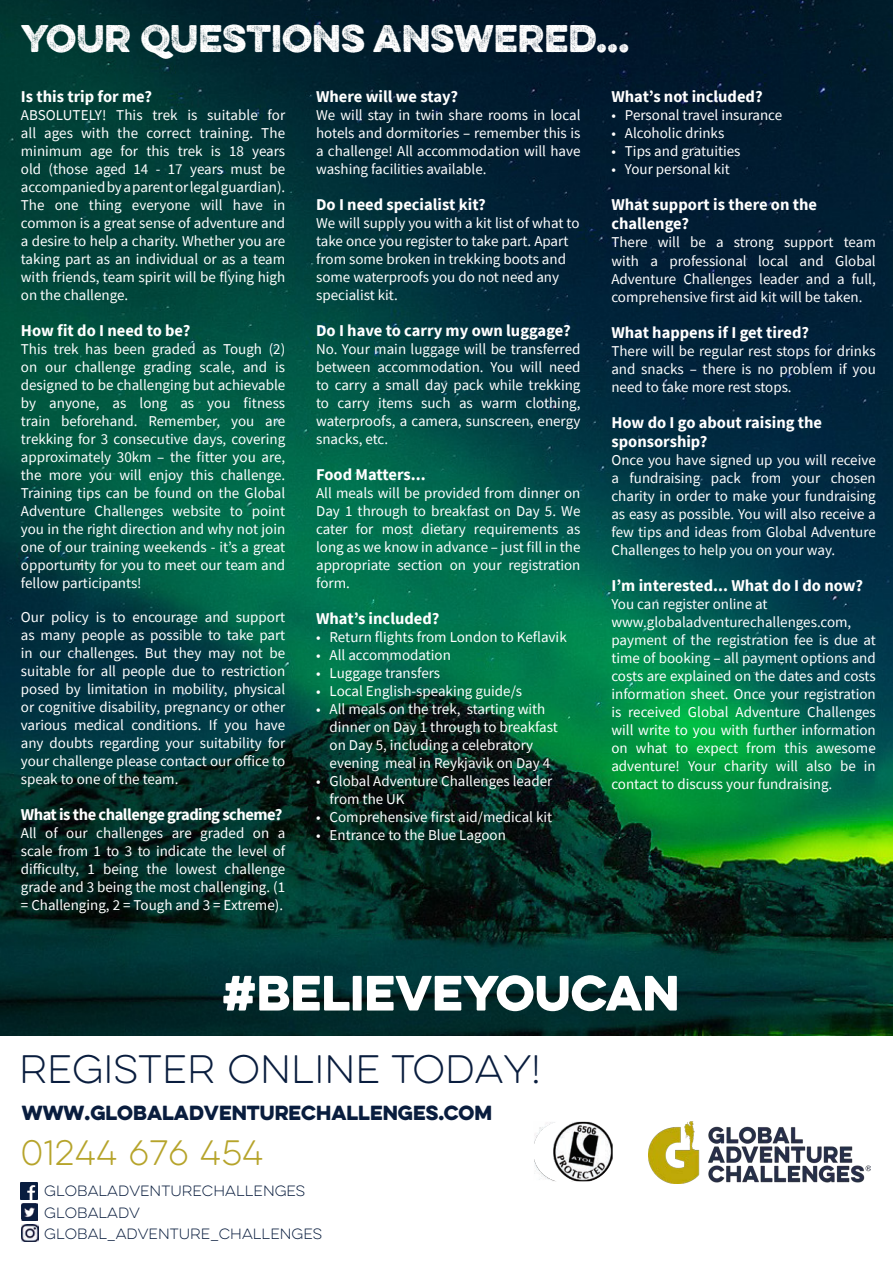
<style>
.page{position:relative;width:893px;height:1263px;background:#fff}
.page>*{position:absolute;margin:0;border:0;box-sizing:border-box;transform-origin:0 0}
.t1{font:100 35.55px "Eveleth Clean";color:#091d3e}
.t2{font:34.5px "Eveleth";color:#fff}
.t3{font:100 31.65px "Eveleth Clean";color:#b6a42b}
.t4{font:18.3px "Eveleth Clean";color:#091d3e}
.t5{font:700 16.5px/19.8px "Source Sans Pro";color:#fff}
.t6{font:700 16.5px "Source Sans Pro";letter-spacing:-.03em;color:#fff}
.t7{font:15px/18px "Source Sans Pro";color:#fff;text-align:justify}
.t8{font:100 13.35px/21px "Eveleth Clean";color:#091d3e}
</style>
<div class="page">
<img style="left:0;top:0;width:893px;height:1036px">
<img style="left:534px;top:1122px;width:19px;height:59px">
<img style="left:553px;top:1122px;width:60px;height:59px">
<svg style="left:21px;top:1183px;width:17px;height:14px"></svg>
<img style="left:21px;top:1197px;width:17px;height:3px">
<img style="left:21px;top:1204px;width:17px;height:14px">
<svg style="left:21px;top:1218px;width:18px;height:24px"></svg>
<img style="left:21px;top:1225px;width:17px;height:16px">
<img style="left:649px;top:1121px;width:222px;height:62px">
<svg style="left:223px;top:975px;width:454px;height:36px"></svg>
<p class="t2" style="left:21px;top:12px;width:610px">YOUR QUESTIONS ANSWERED...</p>
<p class="t5" style="left:611px;top:86px;width:153px">What’s not included?</p>
<p class="t7" style="left:611px;top:106px;width:172px">• Personal travel insurance</p>
<p class="t7" style="left:611px;top:124px;width:114px">• Alcoholic drinks</p>
<p class="t7" style="left:611px;top:142px;width:131px">• Tips and gratuities</p>
<p class="t7" style="left:611px;top:160px;width:120px">• Your personal kit</p>
<p class="t5" style="left:611px;top:194px;width:207px">What support is there on the challenge?</p>
<p class="t7" style="left:611px;top:233px;width:266px">There will be a strong support team with a professional local and Global Adventure Challenges leader and a full, comprehensive first aid kit will be taken.</p>
<p class="t5" style="left:611px;top:322px;width:199px">What happens if I get tired?</p>
<p class="t7" style="left:611px;top:341px;width:266px">There will be regular rest stops for drinks and snacks – there is no problem if you need to take more rest stops.</p>
<p class="t5" style="left:611px;top:412px;width:212px">How do I go about raising the sponsorship?</p>
<p class="t7" style="left:611px;top:451px;width:266px">Once you have signed up you will receive a fundraising pack from your chosen charity in order to make your fundraising as easy as possible. You will also receive a few tips and ideas from Global Adventure Challenges to help you on your way.</p>
<p class="t5" style="left:611px;top:576px;width:253px">I’m interested... What do I do now?</p>
<p class="t7" style="left:611px;top:595px;width:158px">You can register online at</p>
<p class="t7" style="left:611px;top:613px;width:241px">www.globaladventurechallenges.com,</p>
<p class="t7" style="left:611px;top:631px;width:266px">payment of the registration fee is due at time of booking – all payment options and costs are explained on the dates and costs information sheet. Once your registration is received Global Adventure Challenges will write to you with further information on what to expect from this awesome adventure! Your charity will also be in contact to discuss your fundraising.</p>
<p class="t5" style="left:316px;top:86px;width:144px">Where will we stay?</p>
<p class="t7" style="left:316px;top:106px;width:266px">We will stay in twin share rooms in local hotels and dormitories – remember this is a challenge! All accommodation will have washing facilities available.</p>
<p class="t5" style="left:316px;top:194px;width:171px">Do I need specialist kit?</p>
<p class="t7" style="left:316px;top:214px;width:265px">We will supply you with a kit list of what to</p>
<p class="t7" style="left:316px;top:232px;width:254px">take once you register to take part. Apart</p>
<p class="t7" style="left:316px;top:250px;width:251px">from some broken in trekking boots and</p>
<p class="t7" style="left:316px;top:268px;width:245px">some waterproofs you do not need any</p>
<p class="t7" style="left:316px;top:286px;width:83px">specialist kit.</p>
<p class="t5" style="left:316px;top:320px;width:256px">Do I have to carry my own luggage?</p>
<p class="t7" style="left:316px;top:340px;width:266px">No. Your main luggage will be transferred between accommodation. You will need to carry a small day pack while trekking to carry items such as warm clothing, waterproofs, a camera, sunscreen, energy snacks, etc.</p>
<p class="t5" style="left:316px;top:464px;width:111px">Food Matters...</p>
<p class="t7" style="left:316px;top:484px;width:266px">All meals will be provided from dinner on Day 1 through to breakfast on Day 5. We cater for most dietary requirements as long as we know in advance – just fill in the appropriate section on your registration form.</p>
<p class="t5" style="left:316px;top:608px;width:125px">What’s included?</p>
<p class="t7" style="left:316px;top:628px;width:252px">• Return flights from London to Keflavik</p>
<p class="t7" style="left:316px;top:646px;width:136px">• All accommodation</p>
<p class="t7" style="left:316px;top:664px;width:126px">• Luggage transfers</p>
<p class="t7" style="left:316px;top:682px;width:208px">• Local English-speaking guide/s</p>
<p class="t7" style="left:330px;top:700px;width:230px;text-align:left;text-indent:-14px">• All meals on the trek, starting with dinner on Day 1 through to breakfast on Day 5, including a celebratory evening meal in Reykjavik on Day 4</p>
<p class="t7" style="left:330px;top:772px;width:224px;text-indent:-14px">• Global Adventure Challenges leader from the UK</p>
<p class="t7" style="left:316px;top:808px;width:238px">• Comprehensive first aid/medical kit</p>
<p class="t7" style="left:316px;top:826px;width:191px">• Entrance to the Blue Lagoon</p>
<p class="t5" style="left:21px;top:87px;width:133px">Is this trip for me?</p>
<p class="t7" style="left:21px;top:106px;width:266px">ABSOLUTELY! This trek is suitable for all ages with the correct training. The minimum age for this trek is 18 years old (those aged 14 - 17 years must be accompanied by a parent or legal guardian).<br>The one thing everyone will have in common is a great sense of adventure and a desire to help a charity. Whether you are taking part as an individual or as a team with friends, team spirit will be flying high on the challenge.</p>
<p class="t5" style="left:21px;top:321px;width:171px">How fit do I need to be?</p>
<p class="t7" style="left:21px;top:340px;width:266px">This trek has been graded as Tough (2) on our challenge grading scale, and is designed to be challenging but achievable by anyone, as long as you fitness train beforehand. Remember, you are trekking for 3 consecutive days, covering approximately 30km – the fitter you are, the more you will enjoy this challenge.<br>Training tips can be found on the Global Adventure Challenges website to point you in the right direction and why not join one of our training weekends - it’s a great opportunity for you to meet our team and fellow participants!</p>
<p class="t7" style="left:21px;top:608px;width:266px">Our policy is to encourage and support as many people as possible to take part in our challenges. But they may not be suitable for all people due to restriction posed by limitation in mobility, physical or cognitive disability, pregnancy or other various medical conditions. If you have any doubts regarding your suitability for your challenge please contact our office to speak to one of the team.</p>
<p class="t6" style="left:21px;top:804px;width:263px">What is the challenge grading scheme?</p>
<p class="t7" style="left:21px;top:824px;width:266px">All of our challenges are graded on a scale from 1 to 3 to indicate the level of difficulty, 1 being the lowest challenge grade and 3 being the most challenging. (1 = Challenging, 2 = Tough and 3 = Extreme).</p>
<h1 class="t1" style="left:19px;top:1045px;width:523px">REGISTER ONLINE TODAY!</h1>
<p class="t4" style="left:22px;top:1099px;width:472px">WWW.GLOBALADVENTURECHALLENGES.COM</p>
<h3 class="t3" style="left:20px;top:1131px;width:245px">01244 676 454</h3>
<p class="t8" style="left:44px;top:1180px;width:263px">GLOBALADVENTURECHALLENGES</p>
<p class="t8" style="left:44px;top:1202px;width:279px">GLOBALADV<br>GLOBAL_ADVENTURE_CHALLENGES</p>
</div>
